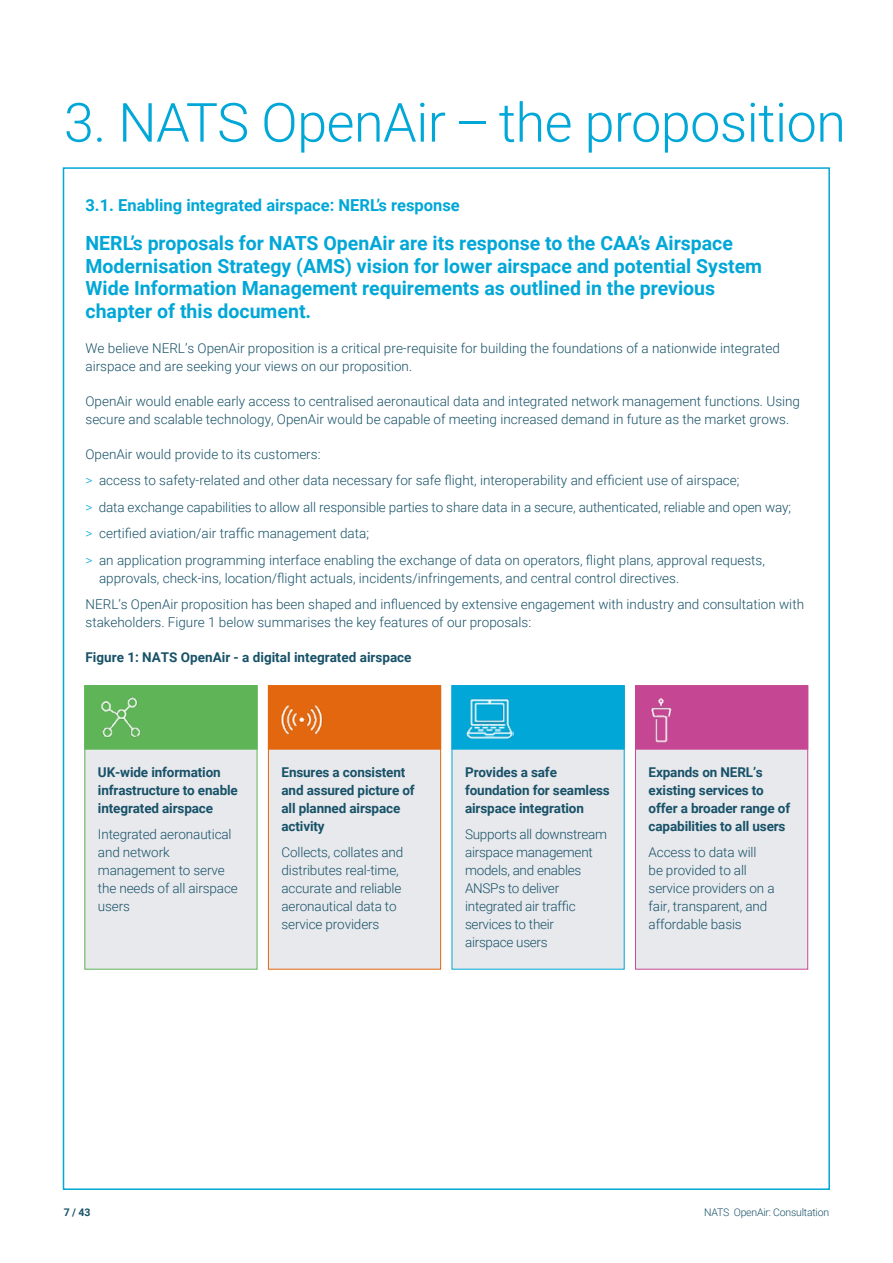
<style>
.page{position:relative;width:893px;height:1263px;background:#fff}
.page>*{position:absolute;margin:0;border:0;box-sizing:border-box;transform-origin:0 0}
.t1{font:300 54px "Roboto";letter-spacing:-.01em;color:#00a7d7}
.t2{font:700 19.5px/22.5px "Roboto";color:#00a7d7}
.t3{font:700 16.5px "Roboto";color:#00a7d7}
.t4{font:300 13.5px/18px "Roboto";color:#185268}
.t5{font:700 13.5px/18px "Roboto";letter-spacing:-.01em;color:#185268}
.t6{font:300 13.5px/18px "Roboto";letter-spacing:-.02em;color:#185268}
.t7{font:300 10.5px "Roboto";letter-spacing:-.02em;color:#185268}
.t8{font:700 10.5px "Roboto";color:#185268}
.s1{color:#00a7d7}
</style>
<div class="page">
<div style="left:85px;top:686px;width:172px;height:283px;background:#e8e9ed"></div>
<div style="left:84px;top:685px;width:173px;height:284px;border:1px solid #5eb456"></div>
<div style="left:84px;top:685px;width:173px;height:64px;background:#5eb456"></div>
<div style="left:452px;top:686px;width:172px;height:283px;background:#e8e9ed"></div>
<div style="left:268px;top:686px;width:173px;height:283px;background:#e8e9ed"></div>
<div style="left:268px;top:685px;width:173px;height:284px;border:1px solid #e3670e"></div>
<div style="left:635px;top:686px;width:173px;height:283px;background:#e8e9ed"></div>
<div style="left:635px;top:685px;width:173px;height:284px;border:1px solid #c54793"></div>
<div style="left:268px;top:685px;width:173px;height:64px;background:#e3670e"></div>
<div style="left:452px;top:685px;width:173px;height:64px;background:#00a7d7"></div>
<div style="left:635px;top:685px;width:173px;height:64px;background:#c54793"></div>
<img style="left:651px;top:698px;width:21px;height:45px">
<img style="left:101px;top:697px;width:40px;height:41px">
<img style="left:280px;top:705px;width:43px;height:30px">
<img style="left:466px;top:698px;width:47px;height:41px">
<h1 class="t1" style="left:64px;top:85px;width:783px">3. NATS OpenAir – the proposition</h1>
<p class="t3" style="left:86px;top:193px;width:376px">3.1. Enabling integrated airspace: NERL’s response</p>
<p class="t2" style="left:86px;top:231px;width:678px">NERL’s proposals for NATS OpenAir are its response to the CAA’s Airspace Modernisation Strategy (AMS) vision for lower airspace and potential System Wide Information Management requirements as outlined in the previous chapter of this document.</p>
<p class="t4" style="left:86px;top:338px;width:696px">We believe NERL’s OpenAir proposition is a critical pre-requisite for building the foundations of a nationwide integrated airspace and are seeking your views on our proposition.</p>
<p class="t4" style="left:86px;top:391px;width:716px">OpenAir would enable early access to centralised aeronautical data and integrated network management functions. Using secure and scalable technology, OpenAir would be capable of meeting increased demand in future as the market grows.</p>
<p class="t4" style="left:86px;top:440px;width:707px;line-height:26.5px">OpenAir would provide to its customers:<br><span class="s1">&gt;</span> access to safety-related and other data necessary for safe flight, interoperability and efficient use of airspace;<br><span class="s1">&gt;</span> data exchange capabilities to allow all responsible parties to share data in a secure, authenticated, reliable and open way; <span class="s1">&gt;</span> certified aviation/air traffic management data;<br><span class="s1">&gt;</span> an application programming interface enabling the exchange of data on operators, flight plans, approval requests,</p>
<p class="t4" style="left:86px;top:564px;width:720px;line-height:26.5px;text-indent:14px">approvals, check-ins, location/flight actuals, incidents/infringements, and central control directives.<br>NERL’s OpenAir proposition has been shaped and influenced by extensive engagement with industry and consultation with</p>
<p class="t4" style="left:86px;top:613px;width:447px">stakeholders. Figure 1 below summarises the key features of our proposals:</p>
<p class="t5" style="left:86px;top:648px;width:328px">Figure 1: NATS OpenAir - a digital integrated airspace</p>
<p class="t5" style="left:98px;top:762px;width:141px">UK-wide information infrastructure to enable integrated airspace</p>
<p class="t4" style="left:98px;top:825px;width:141px">Integrated aeronautical and network management to serve the needs of all airspace users</p>
<p class="t5" style="left:282px;top:762px;width:135px">Ensures a consistent and assured picture of all planned airspace activity</p>
<p class="t4" style="left:282px;top:843px;width:123px">Collects, collates and distributes real-time, accurate and reliable aeronautical data to service providers</p>
<p class="t5" style="left:465px;top:762px;width:146px">Provides a safe foundation for seamless airspace integration</p>
<p class="t6" style="left:465px;top:825px;width:144px">Supports all downstream airspace management models, and enables<br>ANSPs to deliver integrated air traffic services to their<br>airspace users</p>
<p class="t5" style="left:649px;top:762px;width:143px">Expands on NERL’s existing services to offer a broader range of capabilities to all users</p>
<p class="t4" style="left:649px;top:843px;width:127px">Access to data will<br>be provided to all service providers on a fair, transparent, and affordable basis</p>
<p class="t8" style="left:64px;top:1205px;width:28px">7 / 43</p>
<p class="t7" style="left:704px;top:1205px;width:126px">NATS OpenAir: Consultation</p>
</div>
